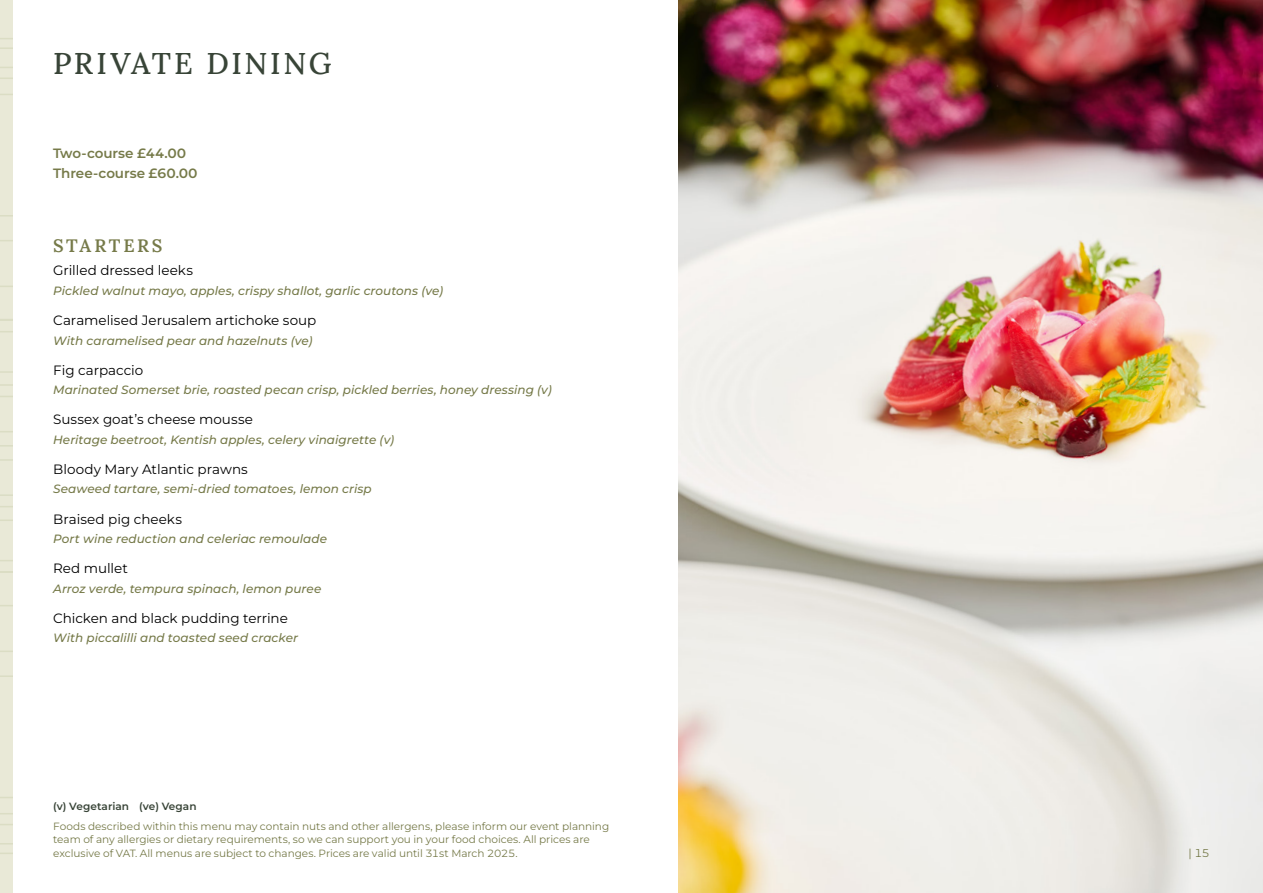
<style>
.page{position:relative;width:1263px;height:893px;background:#fff}
.page>*{position:absolute;margin:0;border:0;box-sizing:border-box;transform-origin:0 0}
.Lv1_Page_Heading{font:500 30px "Lora";letter-spacing:.085em;color:#384437}
.Lv1_Subheading{font:600 18px "Lora";letter-spacing:.145em;color:#767a49}
.Body_Copy__no_space_after{font:13.5px "Montserrat";color:#000}
.Body_Copy{font:600 13.5px/19.5px "Montserrat";letter-spacing:-.005em;color:#767a49}
.Description{font:italic 500 12px "Montserrat";letter-spacing:.005em;color:#767a49}
.t1{font:11.25px "Montserrat";color:#767a49}
.Fine_print{font:10.5px/13.5px "Montserrat";color:#767a49}
.Fine_print-2{font:600 10.5px "Montserrat";color:#384437}
</style>
<div class="page">
<div style="left:0;top:0;width:13px;height:893px;background:#e9e9d7"></div>
<img style="left:678px;top:0;width:585px;height:893px">
<p class="Lv1_Page_Heading" style="left:53px;top:40px;width:280px">PRIVATE DINING</p>
<p class="Body_Copy" style="left:53px;top:143px;width:146px">Two-course £44.00<br>Three-course £60.00</p>
<p class="Lv1_Subheading" style="left:53px;top:231px;width:111px">STARTERS</p>
<p class="Body_Copy__no_space_after" style="left:53px;top:262px;width:141px">Grilled dressed leeks</p>
<p class="Description" style="left:53px;top:283px;width:392px">Pickled walnut mayo, apples, crispy shallot, garlic croutons (ve)</p>
<p class="Body_Copy__no_space_after" style="left:53px;top:311px;width:265px">Caramelised Jerusalem artichoke soup</p>
<p class="Description" style="left:53px;top:332px;width:261px">With caramelised pear and hazelnuts (ve)</p>
<p class="Body_Copy__no_space_after" style="left:53px;top:361px;width:92px">Fig carpaccio</p>
<p class="Description" style="left:53px;top:382px;width:500px">Marinated Somerset brie, roasted pecan crisp, pickled berries, honey dressing (v)</p>
<p class="Body_Copy__no_space_after" style="left:53px;top:411px;width:201px">Sussex goat’s cheese mousse</p>
<p class="Description" style="left:53px;top:432px;width:343px">Heritage beetroot, Kentish apples, celery vinaigrette (v)</p>
<p class="Body_Copy__no_space_after" style="left:53px;top:460px;width:196px">Bloody Mary Atlantic prawns</p>
<p class="Description" style="left:53px;top:481px;width:320px">Seaweed tartare, semi-dried tomatoes, lemon crisp</p>
<p class="Body_Copy__no_space_after" style="left:53px;top:510px;width:130px">Braised pig cheeks</p>
<p class="Description" style="left:53px;top:531px;width:275px">Port wine reduction and celeriac remoulade</p>
<p class="Body_Copy__no_space_after" style="left:53px;top:559px;width:76px">Red mullet</p>
<p class="Description" style="left:53px;top:580px;width:270px">Arroz verde, tempura spinach, lemon puree</p>
<p class="Body_Copy__no_space_after" style="left:53px;top:609px;width:236px">Chicken and black pudding terrine</p>
<p class="Description" style="left:53px;top:630px;width:246px">With piccalilli and toasted seed cracker</p>
<p class="Fine_print-2" style="left:53px;top:799px;width:145px">(v) Vegetarian (ve) Vegan</p>
<p class="Fine_print" style="left:53px;top:819px;width:557px">Foods described within this menu may contain nuts and other allergens, please inform our event planning team of any allergies or dietary requirements, so we can support you in your food choices. All prices are exclusive of VAT. All menus are subject to changes. Prices are valid until 31st March 2025.</p>
<p class="t1" style="left:1188px;top:845px;width:23px">| 15</p>
</div>
